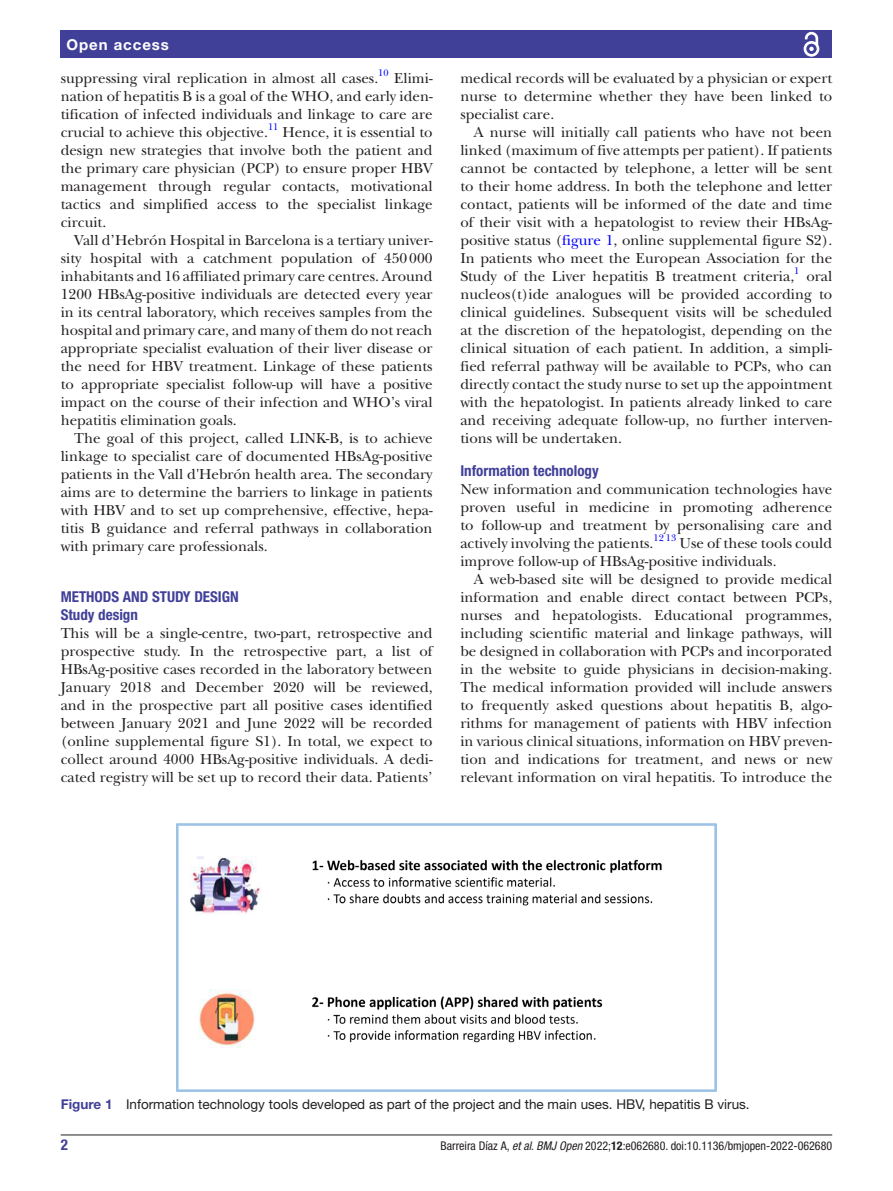
<style>
.page{position:relative;width:893px;height:1191px;background:#fff}
.page>*{position:absolute;margin:0;border:0;box-sizing:border-box;transform-origin:0 0}
.t1{font:15px/18px "New Baskerville";color:#231f20;text-align:justify}
.t2{font:700 condensed 15px/18px "Helvetica Neue LT Std";color:#414099}
.t3{font:700 15px "Helvetica Neue LT Std";letter-spacing:.065em;color:#fff}
.t4{font:13.5px "Helvetica Neue LT Std";color:#231f20}
.t5{font:condensed 12px "Helvetica Neue LT Std";color:#231f20}
.t6{font:9.9px "New Baskerville";color:#00f}
.s1{color:#00f}
.s2{font-weight:700;color:#414099}
.s3{font-style:italic}
.s4{font-weight:700}
</style>
<div class="page">
<hr style="left:61px;top:1134px;width:771px;height:1px;background:#231f20">
<div style="left:61px;top:31px;width:771px;height:27px;background:#414099"></div>
<svg style="left:803px;top:31px;width:17px;height:26px"></svg>
<img style="left:176px;top:823px;width:540px;height:268px">
<p class="t3" style="left:66px;top:35px;width:104px">Open access</p>
<p class="t1" style="left:61px;top:69px;width:319px">suppressing viral replication in almost all cases.</p>
<p class="t6" style="left:378px;top:67px;width:12px">10</p>
<p class="t1" style="left:61px;top:69px;width:373px;text-indent:333px">Elimi&shy;nation of hepatitis B is a goal of the WHO, and early iden&shy;tification of infected individuals and linkage to care are crucial to achieve this objective.</p>
<p class="t6" style="left:268px;top:121px;width:12px">11</p>
<p class="t1" style="left:61px;top:123px;width:373px;text-indent:222px">Hence, it is essential to design new strategies that involve both the patient and the primary care physician (PCP) to ensure proper HBV management through regular contacts, motivational tactics and simplified access to the specialist linkage circuit.</p>
<p class="t1" style="left:61px;top:231px;width:373px;text-indent:14px">Vall d’Hebrón Hospital in Barcelona is a tertiary univer&shy;sity hospital with a catchment population of 450000 inhabitants and 16 affiliated primary care centres. Around 1200 HBsAg-positive individuals are detected every year in its central laboratory, which receives samples from the hospital and primary care, and many of them do not reach appropriate specialist evaluation of their liver disease or the need for HBV treatment. Linkage of these patients to appropriate specialist follow-up will have a positive impact on the course of their infection and WHO’s viral hepatitis elimination goals.</p>
<p class="t1" style="left:61px;top:429px;width:373px;text-indent:14px">The goal of this project, called LINK-B, is to achieve linkage to specialist care of documented HBsAg-positive patients in the Vall d'Hebrón health area. The secondary aims are to determine the barriers to linkage in patients with HBV and to set up comprehensive, effective, hepa&shy;titis B guidance and referral pathways in collaboration with primary care professionals.</p>
<p class="t2" style="left:61px;top:587px;width:180px">METHODS AND STUDY DESIGN<br>Study design</p>
<p class="t1" style="left:61px;top:624px;width:373px">This will be a single-centre, two-part, retrospective and prospective study. In the retrospective part, a list of HBsAg-positive cases recorded in the laboratory between January 2018 and December 2020 will be reviewed, and in the prospective part all positive cases identified between January 2021 and June 2022 will be recorded (online supplemental figure S1). In total, we expect to collect around 4000 HBsAg-positive individuals. A dedi&shy;cated registry will be set up to record their data. Patients’</p>
<p class="t1" style="left:460px;top:69px;width:373px">medical records will be evaluated by a physician or expert nurse to determine whether they have been linked to specialist care.</p>
<p class="t1" style="left:460px;top:123px;width:373px;text-indent:14px">A nurse will initially call patients who have not been linked (maximum of five attempts per patient). If patients cannot be contacted by telephone, a letter will be sent to their home address. In both the telephone and letter contact, patients will be informed of the date and time of their visit with a hepatologist to review their HBsAg&shy;positive status (<span class="s1">figure 1</span>, online supplemental figure S2).<br>In patients who meet the European Association for the Study of the Liver hepatitis B treatment criteria,</p>
<p class="t6" style="left:794px;top:265px;width:7px">1</p>
<p class="t1" style="left:460px;top:267px;width:373px;text-indent:346px">oral nucleos(t)ide analogues will be provided according to clinical guidelines. Subsequent visits will be scheduled at the discretion of the hepatologist, depending on the clinical situation of each patient. In addition, a simpli&shy;fied referral pathway will be available to PCPs, who can directly contact the study nurse to set up the appointment with the hepatologist. In patients already linked to care and receiving adequate follow-up, no further interven&shy;tions will be undertaken.</p>
<p class="t2" style="left:460px;top:461px;width:140px">Information technology</p>
<p class="t1" style="left:460px;top:480px;width:373px">New information and communication technologies have proven useful in medicine in promoting adherence to follow-up and treatment by personalising care and actively involving the patients.<sup>12</sup> <sup>13</sup> Use of these tools could improve follow-up of HBsAg-positive individuals.</p>
<p class="t1" style="left:460px;top:570px;width:373px;text-indent:14px">A web-based site will be designed to provide medical information and enable direct contact between PCPs, nurses and hepatologists. Educational programmes, including scientific material and linkage pathways, will be designed in collaboration with PCPs and incorporated in the website to guide physicians in decision-making.<br>The medical information provided will include answers to frequently asked questions about hepatitis B, algo&shy;rithms for management of patients with HBV infection in various clinical situations, information on HBV preven&shy;tion and indications for treatment, and news or new relevant information on viral hepatitis. To introduce the</p>
<p class="t4" style="left:61px;top:1096px;width:690px"><span class="s2">Figure 1</span> Information technology tools developed as part of the project and the main uses. HBV, hepatitis B virus.</p>
<p class="t2" style="left:61px;top:1135px;width:9px">2</p>
<p class="t5" style="left:441px;top:1138px;width:393px">Barreira Díaz A, <span class="s3">et al</span>. <span class="s3">BMJ Open</span> 2022;<span class="s4">12</span>:e062680. doi:10.1136/bmjopen-2022-062680</p>
</div>
